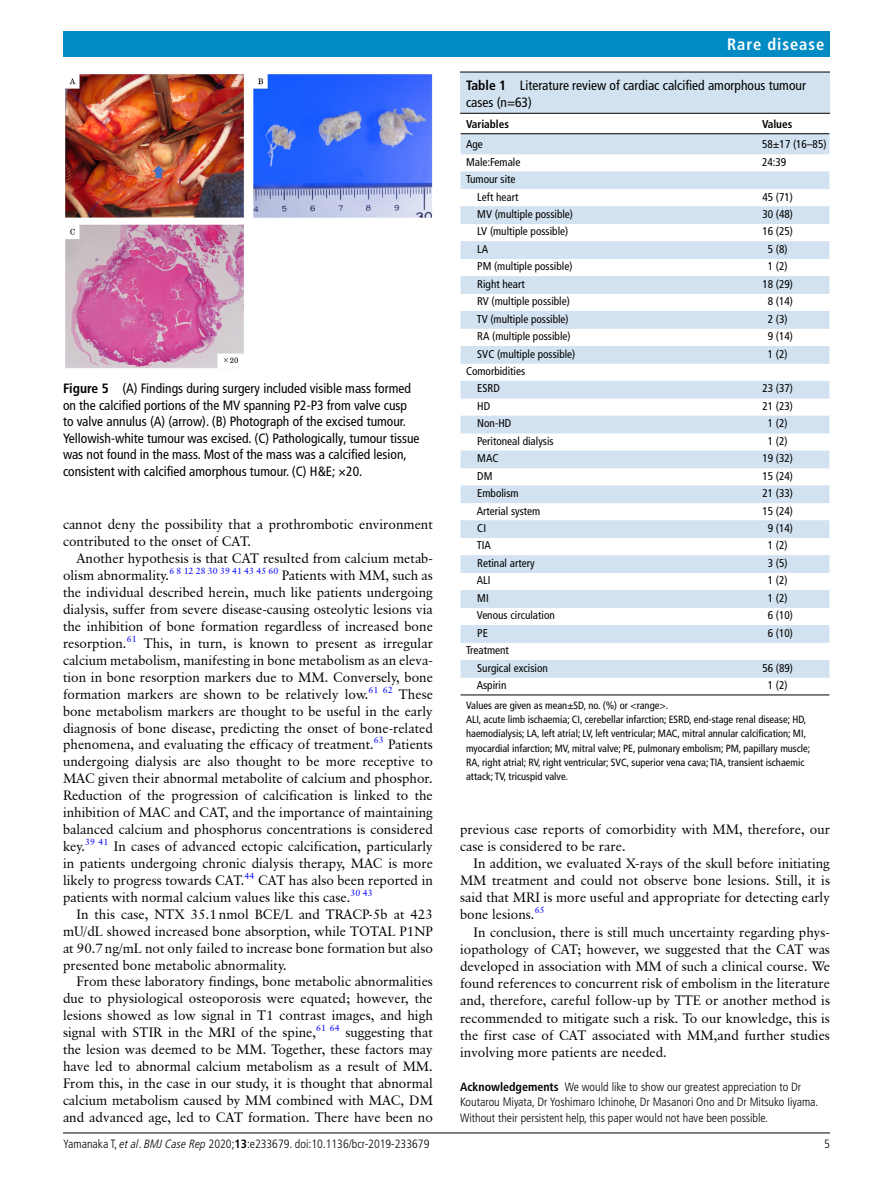
<style>
.page{position:relative;width:893px;height:1191px;background:#fff}
.page>*{position:absolute;margin:0;border:0;box-sizing:border-box;transform-origin:0 0}
.t1{font:700 condensed 16.5px "Frutiger LT Pro";letter-spacing:.055em;color:#fff}
.t2{font:13.5px/17px "Classical Garamond BT";color:#000;text-align:justify}
.t3{font:condensed 13.5px/16.5px "Frutiger LT Pro";color:#000}
.t4{font:300 condensed 12px/15.6px "Frutiger LT Pro";color:#000}
.t5{font:condensed 11.25px/17.4px "Frutiger LT Pro";color:#000}
.t6{font:700 condensed 11.25px "Frutiger LT Pro";color:#000}
.t7{font:condensed 10.5px/14.2px "Frutiger LT Pro";color:#000}
.s1{font-weight:700}
.s2{font-style:italic}
</style>
<div class="page">
<hr style="left:63px;top:1132px;width:767px;height:1px;background:#000">
<div style="left:63px;top:31px;width:767px;height:25px;background:#008bc5"></div>
<img style="left:65px;top:74px;width:368px;height:294px">
<div style="left:460px;top:72px;width:370px;height:708px;background:#d2e2f0"></div>
<hr style="left:460px;top:72px;width:370px;height:1px;background:#000">
<div style="left:461px;top:114px;width:369px;height:580px;background:#fff"></div>
<svg style="left:461px;top:134px;width:369px;height:543px"></svg>
<div style="left:460px;top:695px;width:370px;height:85px;background:#fff"></div>
<hr style="left:460px;top:113px;width:296px;height:1px;background:#000">
<hr style="left:460px;top:133px;width:296px;height:1px;background:#000">
<hr style="left:756px;top:113px;width:74px;height:1px;background:#000">
<hr style="left:756px;top:133px;width:74px;height:1px;background:#000">
<hr style="left:460px;top:694px;width:296px;height:1px;background:#000">
<hr style="left:756px;top:694px;width:74px;height:1px;background:#000">
<svg style="left:460px;top:114px;width:1px;height:581px"></svg>
<p class="t1" style="left:727px;top:34px;width:99px">Rare disease</p>
<p class="t3" style="left:63px;top:380px;width:358px"><span class="s1">Figure 5</span> (A) Findings during surgery included visible mass formed on the calcified portions of the MV spanning P2-P3 from valve cusp to valve annulus (A) (arrow). (B) Photograph of the excised tumour.<br>Yellowish-white tumour was excised. (C) Pathologically, tumour tissue was not found in the mass. Most of the mass was a calcified lesion, consistent with calcified amorphous tumour. (C) H&amp;E; ×20.</p>
<p class="t2" style="left:63px;top:516px;width:371px">cannot deny the possibility that a prothrombotic environment contributed to the onset of CAT.</p>
<p class="t2" style="left:63px;top:550px;width:371px;text-indent:14px">Another hypothesis is that CAT resulted from calcium metab&shy;olism abnormality.<sup>6</sup> <sup>8</sup> <sup>12</sup> <sup>28</sup> <sup>30</sup> <sup>39</sup> <sup>41</sup> <sup>43</sup> <sup>45</sup> <sup>60</sup> Patients with MM, such as the individual described herein, much like patients undergoing dialysis, suffer from severe disease-causing osteolytic lesions via the inhibition of bone formation regardless of increased bone resorption.<sup>61</sup> This, in turn, is known to present as irregular calcium metabolism, manifesting in bone metabolism as an eleva&shy;tion in bone resorption markers due to MM. Conversely, bone formation markers are shown to be relatively low.<sup>61</sup> <sup>62</sup> These bone metabolism markers are thought to be useful in the early diagnosis of bone disease, predicting the onset of bone-related phenomena, and evaluating the efficacy of treatment.<sup>63</sup> Patients undergoing dialysis are also thought to be more receptive to MAC given their abnormal metabolite of calcium and phosphor.<br>Reduction of the progression of calcification is linked to the inhibition of MAC and CAT, and the importance of maintaining balanced calcium and phosphorus concentrations is considered key.<sup>39</sup> <sup>41</sup> In cases of advanced ectopic calcification, particularly in patients undergoing chronic dialysis therapy, MAC is more likely to progress towards CAT.<sup>44</sup> CAT has also been reported in patients with normal calcium values like this case.<sup>30</sup> <sup>43</sup></p>
<p class="t2" style="left:63px;top:905px;width:371px;text-indent:14px">In this case, NTX 35.1nmol BCE/L and TRACP-5b at 423 mU/dL showed increased bone absorption, while TOTAL P1NP at 90.7ng/mL not only failed to increase bone formation but also presented bone metabolic abnormality.</p>
<p class="t2" style="left:63px;top:973px;width:371px;text-indent:14px">From these laboratory findings, bone metabolic abnormalities due to physiological osteoporosis were equated; however, the lesions showed as low signal in T1 contrast images, and high signal with STIR in the MRI of the spine,<sup>61</sup> <sup>64</sup> suggesting that the lesion was deemed to be MM. Together, these factors may have led to abnormal calcium metabolism as a result of MM.<br>From this, in the case in our study, it is thought that abnormal calcium metabolism caused by MM combined with MAC, DM and advanced age, led to CAT formation. There have been no</p>
<p class="t3" style="left:466px;top:78px;width:341px"><span class="s1">Table 1</span> Literature review of cardiac calcified amorphous tumour cases (n=63)</p>
<p class="t6" style="left:466px;top:117px;width:45px">Variables</p>
<p class="t6" style="left:762px;top:117px;width:32px">Values</p>
<p class="t5" style="left:466px;top:136px;width:18px">Age</p>
<p class="t5" style="left:762px;top:136px;width:66px">58±17 (16–85)</p>
<p class="t5" style="left:466px;top:153px;width:56px">Male:Female</p>
<p class="t5" style="left:762px;top:153px;width:26px">24:39</p>
<p class="t5" style="left:466px;top:170px;width:54px;text-align:right">Tumour site<br>Left heart</p>
<p class="t5" style="left:762px;top:188px;width:32px">45 (71)</p>
<p class="t5" style="left:477px;top:205px;width:97px">MV (multiple possible)</p>
<p class="t5" style="left:762px;top:205px;width:32px">30 (48)</p>
<p class="t5" style="left:477px;top:223px;width:92px">LV (multiple possible)</p>
<p class="t5" style="left:762px;top:223px;width:32px">16 (25)</p>
<p class="t5" style="left:477px;top:240px;width:13px">LA</p>
<p class="t5" style="left:768px;top:240px;width:21px">5 (8)</p>
<p class="t5" style="left:477px;top:258px;width:97px">PM (multiple possible)</p>
<p class="t5" style="left:768px;top:258px;width:21px">1 (2)</p>
<p class="t5" style="left:477px;top:275px;width:49px">Right heart</p>
<p class="t5" style="left:762px;top:275px;width:32px">18 (29)</p>
<p class="t5" style="left:477px;top:293px;width:94px">RV (multiple possible)</p>
<p class="t5" style="left:768px;top:293px;width:27px">8 (14)</p>
<p class="t5" style="left:477px;top:310px;width:94px">TV (multiple possible)</p>
<p class="t5" style="left:768px;top:310px;width:21px">2 (3)</p>
<p class="t5" style="left:477px;top:327px;width:95px">RA (multiple possible)</p>
<p class="t5" style="left:768px;top:327px;width:27px">9 (14)</p>
<p class="t5" style="left:477px;top:345px;width:100px">SVC (multiple possible)</p>
<p class="t5" style="left:768px;top:345px;width:21px">1 (2)</p>
<p class="t5" style="left:477px;top:362px;width:49px;text-indent:-11px">Comorbidities<br>ESRD</p>
<p class="t5" style="left:762px;top:380px;width:32px">23 (37)</p>
<p class="t5" style="left:477px;top:397px;width:14px">HD</p>
<p class="t5" style="left:762px;top:397px;width:32px">21 (23)</p>
<p class="t5" style="left:477px;top:415px;width:35px">Non-HD</p>
<p class="t5" style="left:768px;top:415px;width:21px">1 (2)</p>
<p class="t5" style="left:477px;top:432px;width:78px">Peritoneal dialysis</p>
<p class="t5" style="left:768px;top:432px;width:21px">1 (2)</p>
<p class="t5" style="left:477px;top:449px;width:23px">MAC</p>
<p class="t5" style="left:762px;top:449px;width:32px">19 (32)</p>
<p class="t5" style="left:477px;top:467px;width:17px">DM</p>
<p class="t5" style="left:762px;top:467px;width:32px">15 (24)</p>
<p class="t5" style="left:477px;top:484px;width:43px">Embolism</p>
<p class="t5" style="left:762px;top:484px;width:32px">21 (33)</p>
<p class="t5" style="left:477px;top:502px;width:65px">Arterial system</p>
<p class="t5" style="left:762px;top:502px;width:32px">15 (24)</p>
<p class="t5" style="left:477px;top:519px;width:10px">CI</p>
<p class="t5" style="left:768px;top:519px;width:27px">9 (14)</p>
<p class="t5" style="left:477px;top:537px;width:16px">TIA</p>
<p class="t5" style="left:768px;top:537px;width:21px">1 (2)</p>
<p class="t5" style="left:477px;top:554px;width:59px">Retinal artery</p>
<p class="t5" style="left:768px;top:554px;width:21px">3 (5)</p>
<p class="t5" style="left:477px;top:572px;width:15px">ALI</p>
<p class="t5" style="left:768px;top:572px;width:21px">1 (2)</p>
<p class="t5" style="left:477px;top:589px;width:13px">MI</p>
<p class="t5" style="left:768px;top:589px;width:21px">1 (2)</p>
<p class="t5" style="left:477px;top:606px;width:80px">Venous circulation</p>
<p class="t5" style="left:768px;top:606px;width:27px">6 (10)</p>
<p class="t5" style="left:477px;top:624px;width:12px">PE</p>
<p class="t5" style="left:768px;top:624px;width:27px">6 (10)</p>
<p class="t5" style="left:477px;top:641px;width:72px;text-indent:-11px">Treatment<br>Surgical excision</p>
<p class="t5" style="left:762px;top:659px;width:32px">56 (89)</p>
<p class="t5" style="left:477px;top:676px;width:31px">Aspirin</p>
<p class="t5" style="left:768px;top:676px;width:21px">1 (2)</p>
<p class="t7" style="left:466px;top:698px;width:346px">Values are given as mean±SD, no. (%) or &lt;range&gt;.<br>ALI, acute limb ischaemia; CI, cerebellar infarction; ESRD, end-stage renal disease; HD, haemodialysis; LA, left atrial; LV, left ventricular; MAC, mitral annular calcification; MI, myocardial infarction; MV, mitral valve; PE, pulmonary embolism; PM, papillary muscle; RA, right atrial; RV, right ventricular; SVC, superior vena cava; TIA, transient ischaemic attack; TV, tricuspid valve.</p>
<p class="t2" style="left:460px;top:820px;width:371px">previous case reports of comorbidity with MM, therefore, our case is considered to be rare.</p>
<p class="t2" style="left:460px;top:854px;width:371px;text-indent:13px">In addition, we evaluated X-rays of the skull before initiating MM treatment and could not observe bone lesions. Still, it is said that MRI is more useful and appropriate for detecting early bone lesions.<sup>65</sup></p>
<p class="t2" style="left:460px;top:923px;width:371px;text-indent:14px">In conclusion, there is still much uncertainty regarding phys&shy;iopathology of CAT; however, we suggested that the CAT was developed in association with MM of such a clinical course. We found references to concurrent risk of embolism in the literature and, therefore, careful follow-up by TTE or another method is recommended to mitigate such a risk. To our knowledge, this is the first case of CAT associated with MM,and further studies involving more patients are needed.</p>
<p class="t4" style="left:460px;top:1078px;width:360px"><span class="s1">Acknowledgements</span> We would like to show our greatest appreciation to Dr<br>Koutarou Miyata, Dr Yoshimaro Ichinohe, Dr Masanori Ono and Dr Mitsuko Iiyama.<br>Without their persistent help, this paper would not have been possible.</p>
<p class="t4" style="left:63px;top:1135px;width:368px">Yamanaka T, <span class="s2">et al</span>. <span class="s2">BMJ Case Rep</span> 2020;<span class="s1">13</span>:e233679. doi:10.1136/bcr-2019-233679</p>
<p class="t4" style="left:824px;top:1135px;width:7px">5</p>
</div>
